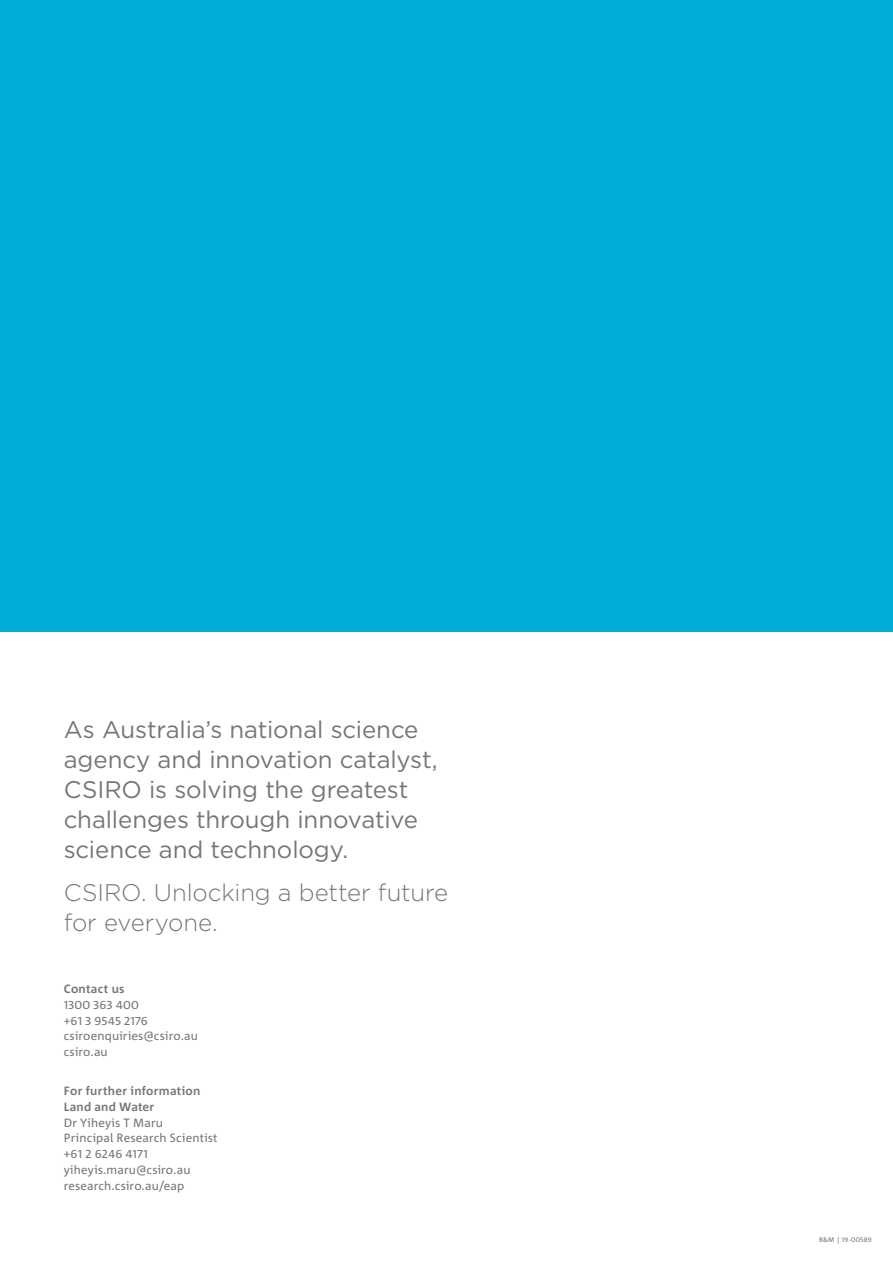
<style>
.page{position:relative;width:893px;height:1263px;background:#fff}
.page>*{position:absolute;margin:0;border:0;box-sizing:border-box;transform-origin:0 0}
.Back_Cov__Copy{font:24px/30px "Gotham";letter-spacing:-.005em;color:#757679}
.Back_Cov__Copy-2{font:300 24px/30px "Gotham";letter-spacing:-.005em;color:#757679}
.Back_Cov__Copy-3{font:12px/15.8px "Corpid C1";letter-spacing:.01em;color:#757679}
.Back_Cov__Heading{font:700 12px "Corpid C1";letter-spacing:.025em;color:#757679}
.Back_Cov__Subhead{font:700 12px "Corpid C1";letter-spacing:.015em;color:#757679}
.t1{font:6.75px "Corpid C1";letter-spacing:.02em;color:#757679}
</style>
<div class="page">
<div style="left:0;top:0;width:893px;height:631px;background:#00aedc"></div>
<p class="Back_Cov__Copy" style="left:64px;top:714px;width:375px">As Australia’s national science agency and innovation catalyst,<br>CSIRO is solving the greatest challenges through innovative science and technology.</p>
<p class="Back_Cov__Copy-2" style="left:64px;top:876px;width:386px">CSIRO. Unlocking a better future for everyone.</p>
<p class="Back_Cov__Heading" style="left:64px;top:981px;width:62px">Contact us</p>
<p class="Back_Cov__Copy-3" style="left:64px;top:996px;width:136px">1300 363 400<br>+61 3 9545 2176 csiroenquiries@csiro.au csiro.au</p>
<p class="Back_Cov__Heading" style="left:64px;top:1083px;width:138px">For further information</p>
<p class="Back_Cov__Subhead" style="left:64px;top:1099px;width:92px">Land and Water</p>
<p class="Back_Cov__Copy-3" style="left:64px;top:1114px;width:101px">Dr Yiheyis T Maru</p>
<p class="Back_Cov__Copy-3" style="left:64px;top:1130px;width:155px">Principal Research Scientist</p>
<p class="Back_Cov__Copy-3" style="left:64px;top:1145px;width:86px">+61 2 6246 4171</p>
<p class="Back_Cov__Copy-3" style="left:64px;top:1161px;width:128px">yiheyis.maru@csiro.au</p>
<p class="Back_Cov__Copy-3" style="left:64px;top:1177px;width:122px">research.csiro.au/eap</p>
<p class="t1" style="left:819px;top:1235px;width:54px">B&amp;M | 19-00589</p>
</div>
